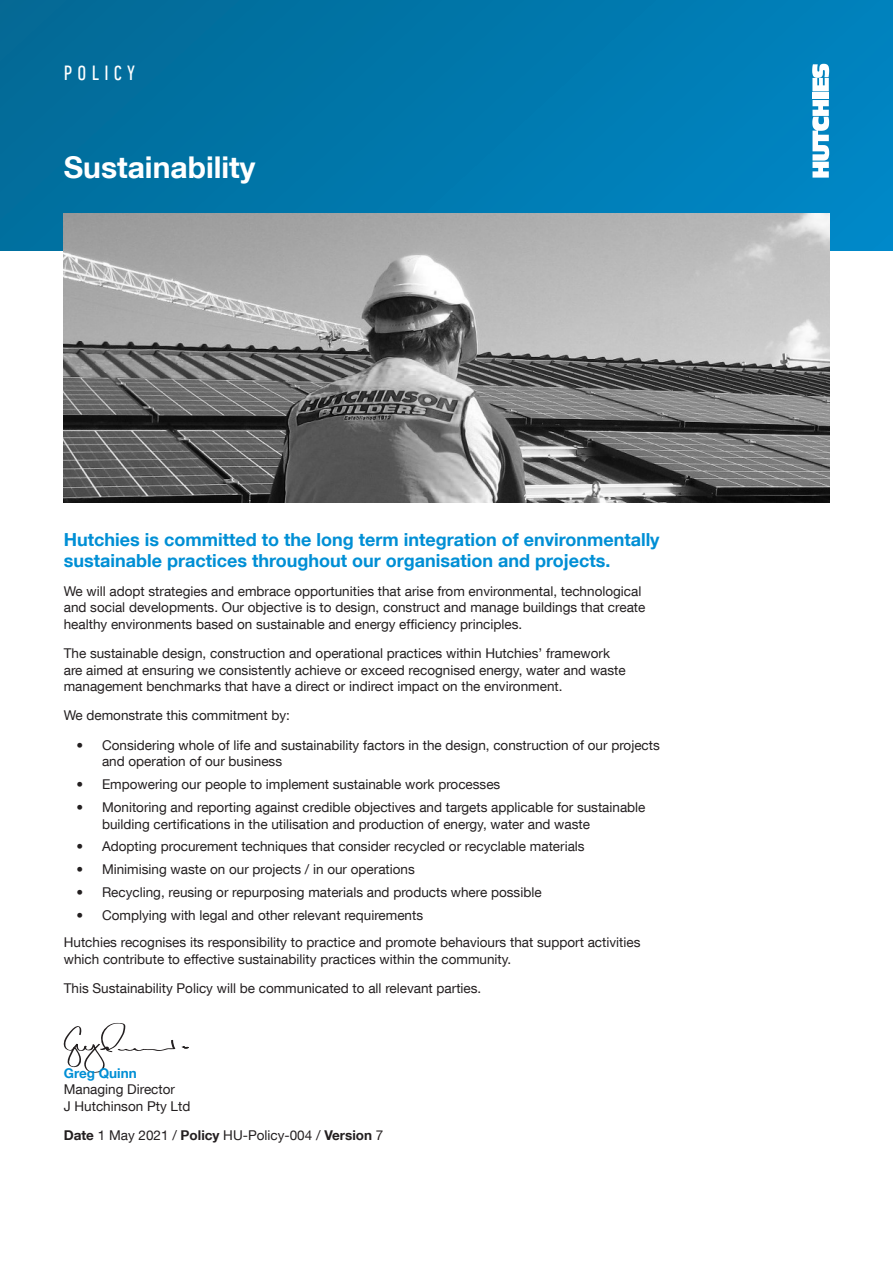
<style>
.page{position:relative;width:893px;height:1263px;background:#fff}
.page>*{position:absolute;margin:0;border:0;box-sizing:border-box;transform-origin:0 0}
.Cover_Title{font:700 30px "Helvetica Neue LT Com";color:#fff}
.t1{font:condensed 21px "DIN Next LT Pro";letter-spacing:.25em;color:#fff}
.Intro{font:700 18px/21px "Helvetica Neue LT Com";color:#008fd5}
.Body{font:13.5px/16.5px "Helvetica Neue LT Com";color:#231f20}
.Title_Block___Title{font:13.5px/16.5px "Helvetica Neue LT Com";color:#231f20}
.Title_Block___Name{font:700 13.5px "Helvetica Neue LT Com";color:#008fd5}
.s1{font-weight:700}
</style>
<div class="page">
<div style="left:0;top:0;width:893px;height:251px;background:linear-gradient(to right,#016b98,#0085c2)"></div>
<svg style="left:812px;top:100px;width:17px;height:78px"></svg>
<div style="left:812px;top:93px;width:17px;height:6px;background:#fff"></div>
<svg style="left:812px;top:64px;width:17px;height:27px"></svg>
<img style="left:64px;top:213px;width:765px;height:290px">
<svg style="left:63px;top:1022px;width:113px;height:51px"></svg>
<svg style="left:182px;top:1046px;width:7px;height:3px"></svg>
<h2 class="t1" style="left:64px;top:61px;width:73px">POLICY</h2>
<p class="Cover_Title" style="left:64px;top:148px;width:193px">Sustainability</p>
<p class="Intro" style="left:64px;top:528px;width:597px">Hutchies is committed to the long term integration of environmentally sustainable practices throughout our organisation and projects.</p>
<p class="Body" style="left:64px;top:582px;width:583px">We will adopt strategies and embrace opportunities that arise from environmental, technological and social developments. Our objective is to design, construct and manage buildings that create healthy environments based on sustainable and energy efficiency principles.</p>
<p class="Body" style="left:64px;top:645px;width:563px">The sustainable design, construction and operational practices within Hutchies’ framework are aimed at ensuring we consistently achieve or exceed recognised energy, water and waste management benchmarks that have a direct or indirect impact on the environment.</p>
<p class="Body" style="left:64px;top:707px;width:228px">We demonstrate this commitment by:</p>
<p class="Body" style="left:102px;top:736px;width:559px;text-indent:-26px">• Considering whole of life and sustainability factors in the design, construction of our projects and operation of our business</p>
<p class="Body" style="left:77px;top:776px;width:425px">• Empowering our people to implement sustainable work processes</p>
<p class="Body" style="left:102px;top:799px;width:545px;text-indent:-26px">• Monitoring and reporting against credible objectives and targets applicable for sustainable building certifications in the utilisation and production of energy, water and waste</p>
<p class="Body" style="left:77px;top:838px;width:510px">• Adopting procurement techniques that consider recycled or recyclable materials</p>
<p class="Body" style="left:77px;top:861px;width:340px">• Minimising waste on our projects / in our operations</p>
<p class="Body" style="left:77px;top:884px;width:467px">• Recycling, reusing or repurposing materials and products where possible</p>
<p class="Body" style="left:77px;top:907px;width:348px">• Complying with legal and other relevant requirements</p>
<p class="Body" style="left:64px;top:934px;width:578px">Hutchies recognises its responsibility to practice and promote behaviours that support activities which contribute to effective sustainability practices within the community.</p>
<p class="Body" style="left:64px;top:979px;width:419px">This Sustainability Policy will be communicated to all relevant parties.</p>
<p class="Title_Block___Name" style="left:64px;top:1064px;width:75px">Greg Quinn</p>
<p class="Title_Block___Title" style="left:64px;top:1081px;width:128px">Managing Director<br>J Hutchinson Pty Ltd</p>
<p class="Body" style="left:64px;top:1127px;width:321px"><span class="s1">Date</span> 1 May 2021 / <span class="s1">Policy</span> HU-Policy-004 / <span class="s1">Version</span> 7</p>
</div>
